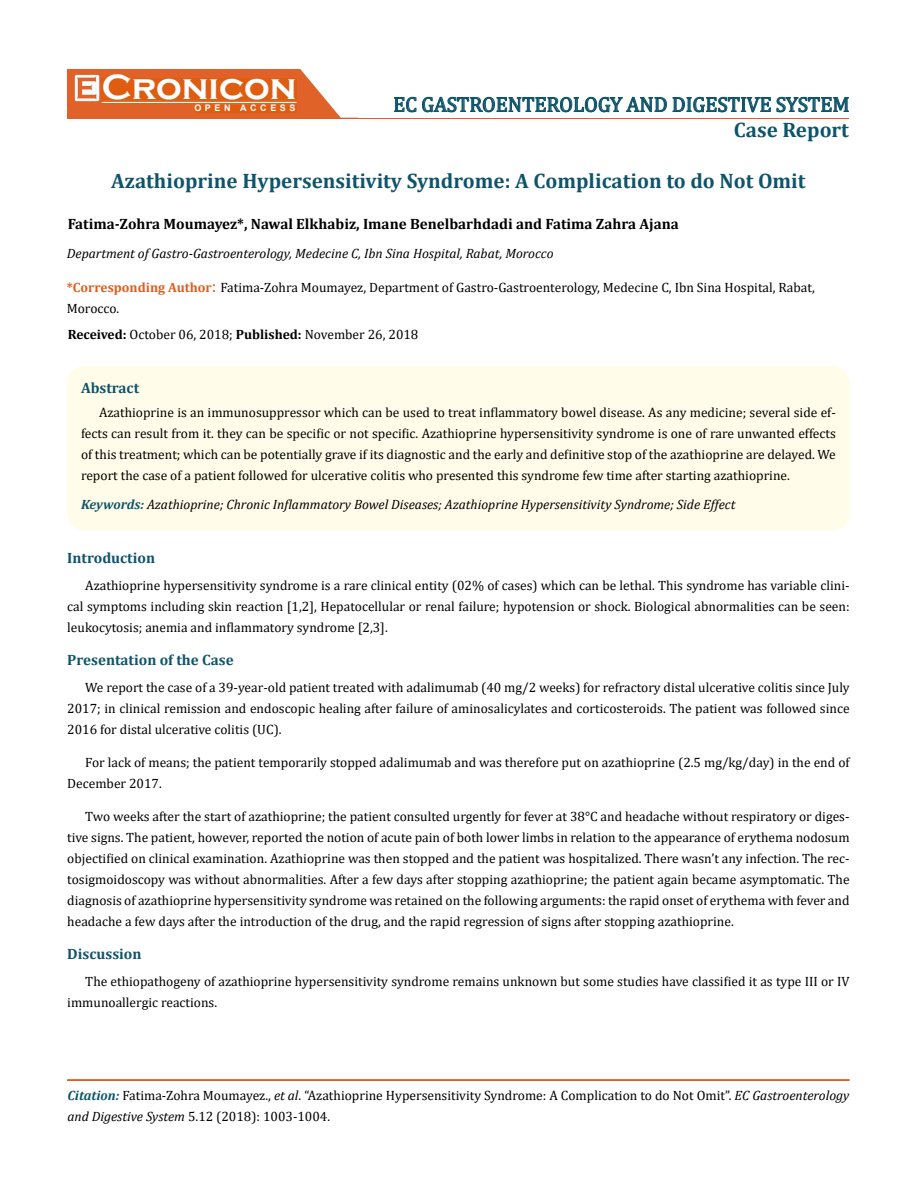
<style>
.page{position:relative;width:917px;height:1190px;background:#fff}
.page>*{position:absolute;margin:0;border:0;box-sizing:border-box;transform-origin:0 0}
.t1{font:700 36px "Copperplate Gothic";color:#fff}
.t2{font:700 21px "Cambria";color:#0e546a}
.t3{font:21px "Cambria";color:#0e546a}
.t4{font:700 15px "Cambria";color:#000}
.t5{font:700 15px "Cambria";color:#0e546a}
.t6{font:13.5px/21px "Cambria";color:#000}
.t7{font:italic 13.5px "Cambria";color:#000}
.t8{font:700 9px "Arial";letter-spacing:.4em;color:#fff}
.s1{font-weight:700;color:#e05d1a}
.s2{font-size:18px;color:#e05d1a}
.s3{font-weight:700}
.s4{font-weight:700;color:#0e546a}
.s5{font-weight:700;font-style:italic;color:#0e546a}
.s6{font-style:italic}
</style>
<div class="page">
<div style="left:67px;top:70px;width:290px;height:49px;background:#e06228"></div>
<img style="left:75px;top:75px;width:24px;height:26px">
<div style="left:102px;top:79px;width:195px;height:21px;background:#df5d11"></div>
<div style="left:194px;top:105px;width:103px;height:7px;background:#df5d11"></div>
<svg style="left:300px;top:69px;width:549px;height:49px"></svg>
<hr style="left:102px;top:102px;width:194px;height:1px;background:#fff">
<hr style="left:279px;top:118px;width:569px;height:1px;background:#e05d1a">
<hr style="left:67px;top:1080px;width:782px;height:1px;background:#e05d1a">
<div style="left:67px;top:1079px;width:782px;height:1px;border:1px solid #e05d1a"></div>
<div style="left:67px;top:366px;width:782px;height:164px;background:#fffde9;border-radius:18px"></div>
<h1 class="t1" style="left:102px;top:68px;width:196px">Cronicon</h1>
<p class="t8" style="left:194px;top:102px;width:103px">OPEN ACCESS</p>
<h2 class="t3" style="left:393px;top:92px;width:458px">EC GASTROENTEROLOGY AND DIGESTIVE SYSTEM</h2>
<h2 class="t2" style="left:733px;top:115px;width:117px">Case Report</h2>
<h2 class="t2" style="left:111px;top:166px;width:695px">Azathioprine Hypersensitivity Syndrome: A Complication to do Not Omit</h2>
<p class="t4" style="left:68px;top:214px;width:612px">Fatima-Zohra Moumayez*, Nawal Elkhabiz, Imane Benelbarhdadi and Fatima Zahra Ajana</p>
<p class="t7" style="left:67px;top:244px;width:488px">Department of Gastro-Gastroenterology, Medecine C, Ibn Sina Hospital, Rabat, Morocco</p>
<p class="t6" style="left:67px;top:276px;width:749px"><span class="s1">*Corresponding Author</span><span class="s2">:</span> Fatima-Zohra Moumayez, Department of Gastro-Gastroenterology, Medecine C, Ibn Sina Hospital, Rabat,<br>Morocco.</p>
<p class="t6" style="left:68px;top:323px;width:352px"><span class="s3">Received:</span> October 06, 2018; <span class="s3">Published:</span> November 26, 2018</p>
<p class="t5" style="left:81px;top:377px;width:60px">Abstract</p>
<p class="t6" style="left:81px;top:402px;width:756px;text-align:justify;text-indent:18px">Azathioprine is an immunosuppressor which can be used to treat inflammatory bowel disease. As any medicine; several side ef&shy;fects can result from it. they can be specific or not specific. Azathioprine hypersensitivity syndrome is one of rare unwanted effects of this treatment; which can be potentially grave if its diagnostic and the early and definitive stop of the azathioprine are delayed. We report the case of a patient followed for ulcerative colitis who presented this syndrome few time after starting azathioprine.</p>
<p class="t7" style="left:81px;top:495px;width:656px"><span class="s4">Keywords:</span> Azathioprine; Chronic Inflammatory Bowel Diseases; Azathioprine Hypersensitivity Syndrome; Side Effect</p>
<p class="t5" style="left:67px;top:547px;width:89px">Introduction</p>
<p class="t6" style="left:67px;top:574px;width:783px;text-align:justify;text-indent:18px">Azathioprine hypersensitivity syndrome is a rare clinical entity (02% of cases) which can be lethal. This syndrome has variable clini&shy;cal symptoms including skin reaction [1,2], Hepatocellular or renal failure; hypotension or shock. Biological abnormalities can be seen: leukocytosis; anemia and inflammatory syndrome [2,3].</p>
<p class="t5" style="left:67px;top:649px;width:168px">Presentation of the Case</p>
<p class="t6" style="left:67px;top:676px;width:783px;text-align:justify;text-indent:18px">We report the case of a 39-year-old patient treated with adalimumab (40 mg/2 weeks) for refractory distal ulcerative colitis since July 2017; in clinical remission and endoscopic healing after failure of aminosalicylates and corticosteroids. The patient was followed since 2016 for distal ulcerative colitis (UC).</p>
<p class="t6" style="left:67px;top:751px;width:783px;text-indent:18px">For lack of means; the patient temporarily stopped adalimumab and was therefore put on azathioprine (2.5 mg/kg/day) in the end of<br>December 2017.</p>
<p class="t6" style="left:67px;top:805px;width:783px;text-align:justify;text-indent:18px">Two weeks after the start of azathioprine; the patient consulted urgently for fever at 38°C and headache without respiratory or diges&shy;tive signs. The patient, however, reported the notion of acute pain of both lower limbs in relation to the appearance of erythema nodosum objectified on clinical examination. Azathioprine was then stopped and the patient was hospitalized. There wasn’t any infection. The rec&shy;tosigmoidoscopy was without abnormalities. After a few days after stopping azathioprine; the patient again became asymptomatic. The diagnosis of azathioprine hypersensitivity syndrome was retained on the following arguments: the rapid onset of erythema with fever and headache a few days after the introduction of the drug, and the rapid regression of signs after stopping azathioprine.</p>
<p class="t5" style="left:67px;top:943px;width:76px">Discussion</p>
<p class="t6" style="left:67px;top:970px;width:783px;text-indent:18px">The ethiopathogeny of azathioprine hypersensitivity syndrome remains unknown but some studies have classified it as type III or IV immunoallergic reactions.</p>
<p class="t6" style="left:67px;top:1084px;width:783px"><span class="s5">Citation:</span> Fatima-Zohra Moumayez., <span class="s6">et al</span>. “Azathioprine Hypersensitivity Syndrome: A Complication to do Not Omit”. <span class="s6">EC Gastroenterology and Digestive System</span> 5.12 (2018): 1003-1004.</p>
</div>
